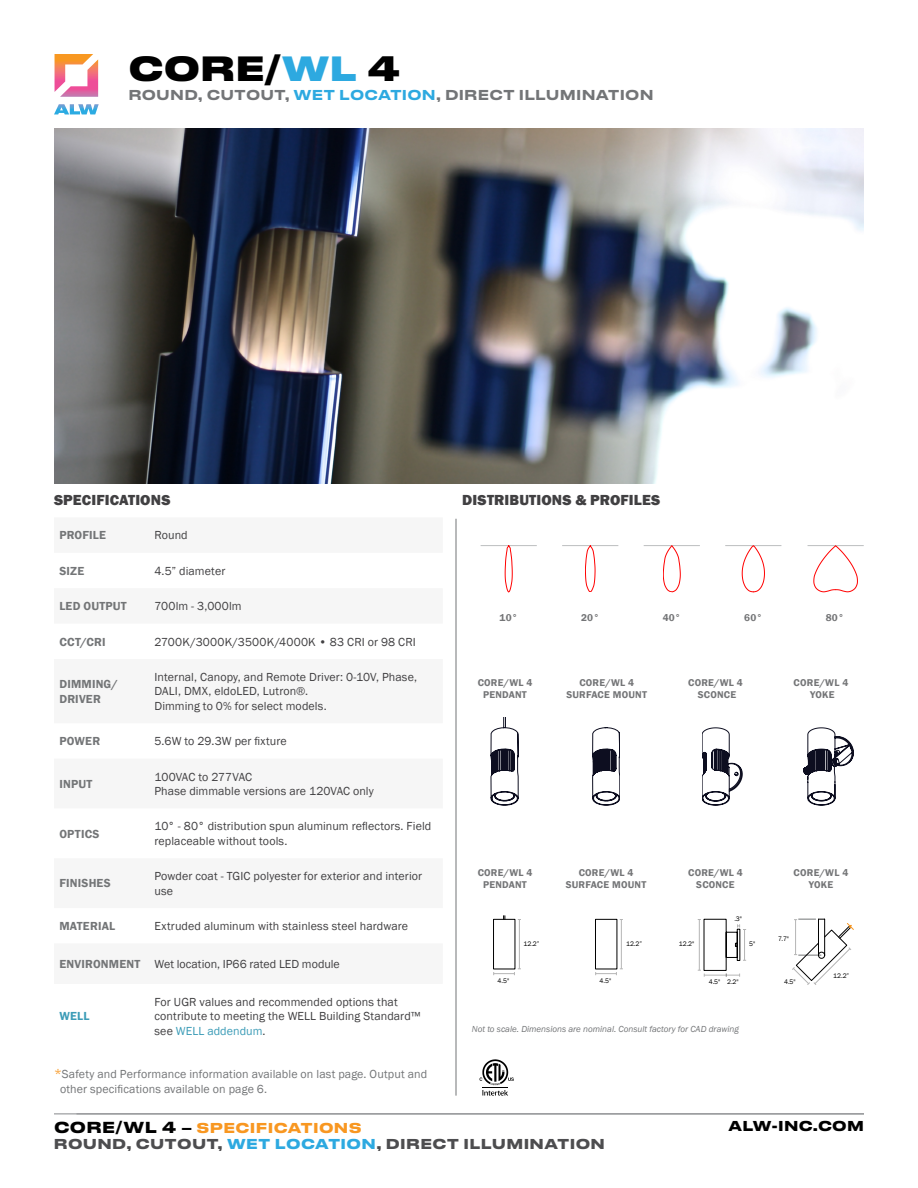
<style>
.page{position:relative;width:918px;height:1188px;background:#fff}
.page>*{position:absolute;margin:0;border:0;box-sizing:border-box;transform-origin:0 0}
.t1{font:800 33px "Druk Text Wide";color:#000}
.t2{font:800 15px "Franklin Gothic";letter-spacing:.01em;color:#414042}
.t3{font:700 13.5px/16.2px "Druk Text Wide";letter-spacing:.02em;color:#4d4d4f}
.t4{font:500 13.5px "Druk Text Wide";letter-spacing:.015em;color:#737577}
.t5{font:700 13.5px "Druk Text Wide";letter-spacing:.015em;color:#000}
.t6{font:12px/14.4px "Franklin Gothic";letter-spacing:.01em;color:#414042}
.t7{font:12px/14.4px "Franklin Gothic";letter-spacing:.01em;color:#737577}
.t8{font:600 12px/14.4px "Franklin Gothic";letter-spacing:.015em;color:#737577}
.t9{font:600 12px "Franklin Gothic";color:#3c9cb7}
.t10{font:600 10.2px/12.1px "Franklin Gothic";letter-spacing:.02em;color:#747577;text-align:center}
.t11{font:italic 9px "Franklin Gothic";color:#737577}
.t12{font:6.75px "Franklin Gothic";letter-spacing:-.01em;color:#000}
.s1{color:#2da9e0}
.s2{font-weight:600;color:#737577}
.s3{color:#3c9cb7}
.s4{font-size:13.5px;color:#f89721}
.s5{font-size:15px;color:#000}
.s6{font-weight:500;font-size:15px;color:#000}
.s7{color:#000}
.s8{color:#f89721}
</style>
<div class="page">
<hr style="left:54px;top:1113px;width:810px;height:1px;background:#939598">
<svg style="left:54px;top:54px;width:45px;height:60px"></svg>
<img style="left:54px;top:129px;width:809px;height:355px">
<hr style="left:456px;top:519px;width:1px;height:577px;background:#737577">
<svg style="left:491px;top:718px;width:27px;height:87px"></svg>
<svg style="left:593px;top:727px;width:27px;height:78px"></svg>
<svg style="left:702px;top:728px;width:40px;height:77px"></svg>
<svg style="left:804px;top:728px;width:49px;height:77px"></svg>
<div style="left:595px;top:919px;width:22px;height:50px;border:1px solid #000"></div>
<hr style="left:621px;top:920px;width:1px;height:49px;background:#000">
<svg style="left:595px;top:968px;width:28px;height:7px"></svg>
<svg style="left:792px;top:919px;width:62px;height:66px"></svg>
<hr style="left:519px;top:920px;width:1px;height:49px;background:#000">
<svg style="left:493px;top:968px;width:28px;height:7px"></svg>
<div style="left:493px;top:919px;width:22px;height:50px;border:1px solid #000"></div>
<svg style="left:480px;top:1059px;width:34px;height:37px"></svg>
<hr style="left:481px;top:545px;width:56px;height:1px;background:#bcbec0">
<svg style="left:505px;top:546px;width:7px;height:46px"></svg>
<hr style="left:562px;top:545px;width:56px;height:1px;background:#bcbec0">
<svg style="left:585px;top:546px;width:10px;height:46px"></svg>
<hr style="left:644px;top:545px;width:56px;height:1px;background:#bcbec0">
<svg style="left:663px;top:546px;width:18px;height:46px"></svg>
<hr style="left:725px;top:545px;width:56px;height:1px;background:#bcbec0">
<svg style="left:742px;top:546px;width:23px;height:46px"></svg>
<hr style="left:808px;top:545px;width:56px;height:1px;background:#bcbec0">
<svg style="left:814px;top:546px;width:44px;height:46px"></svg>
<div style="left:833px;top:968px;width:33px;height:16px;background:#fff"></div>
<svg style="left:698px;top:919px;width:48px;height:58px"></svg>
<h1 class="t1" style="left:129px;top:40px;width:273px">CORE/<span class="s1">WL</span> 4</h1>
<p class="t4" style="left:129px;top:84px;width:527px">ROUND, CUTOUT, <span class="s1">WET LOCATION</span>, DIRECT ILLUMINATION</p>
<p class="t2" style="left:54px;top:490px;width:118px">SPECIFICATIONS</p>
<p class="t8" style="left:59px;top:528px;width:48px">PROFILE</p>
<p class="t6" style="left:154px;top:528px;width:35px">Round</p>
<p class="t8" style="left:59px;top:564px;width:26px">SIZE</p>
<p class="t6" style="left:154px;top:564px;width:72px">4.5” diameter</p>
<p class="t8" style="left:59px;top:599px;width:69px">LED OUTPUT</p>
<p class="t6" style="left:154px;top:599px;width:89px">700lm - 3,000lm</p>
<p class="t8" style="left:59px;top:634px;width:48px">CCT/CRI</p>
<p class="t6" style="left:154px;top:635px;width:263px">2700K/3000K/3500K/4000K • 83 CRI or 98 CRI</p>
<p class="t8" style="left:59px;top:677px;width:60px">DIMMING/<br>DRIVER</p>
<p class="t6" style="left:154px;top:670px;width:264px">Internal, Canopy, and Remote Driver: 0-10V, Phase,<br>DALI, DMX, eldoLED, Lutron®.<br>Dimming to 0% for select models.</p>
<p class="t8" style="left:59px;top:734px;width:42px">POWER</p>
<p class="t6" style="left:154px;top:734px;width:134px">5.6W to 29.3W per fixture</p>
<p class="t8" style="left:59px;top:777px;width:34px">INPUT</p>
<p class="t6" style="left:154px;top:770px;width:221px">100VAC to 277VAC<br>Phase dimmable versions are 120VAC only</p>
<p class="t8" style="left:59px;top:826px;width:42px">OPTICS</p>
<p class="t6" style="left:154px;top:819px;width:278px">10° - 80° distribution spun aluminum reflectors. Field replaceable without tools.</p>
<p class="t8" style="left:59px;top:876px;width:53px">FINISHES</p>
<p class="t6" style="left:154px;top:869px;width:269px">Powder coat - TGIC polyester for exterior and interior use</p>
<p class="t8" style="left:59px;top:919px;width:57px">MATERIAL</p>
<p class="t6" style="left:154px;top:919px;width:255px">Extruded aluminum with stainless steel hardware</p>
<p class="t6" style="left:59px;top:957px;width:282px"><span class="s2">ENVIRONMENT</span> Wet location, IP66 rated LED module</p>
<p class="t9" style="left:59px;top:1009px;width:32px">WELL</p>
<p class="t6" style="left:154px;top:995px;width:267px">For UGR values and recommended options that contribute to meeting the WELL Building Standard™ see <span class="s3">WELL addendum</span>.</p>
<p class="t7" style="left:60px;top:1068px;width:369px;text-indent:-6px"><span class="s4">*</span>Safety and Performance information available on last page. Output and other specifications available on page 6.</p>
<p class="t2" style="left:462px;top:490px;width:200px">DISTRIBUTIONS &amp; PROFILES</p>
<p class="t10" style="left:500px;top:612px;width:20px">10°</p>
<p class="t10" style="left:581px;top:612px;width:20px">20°</p>
<p class="t10" style="left:663px;top:612px;width:20px">40°</p>
<p class="t10" style="left:744px;top:612px;width:20px">60°</p>
<p class="t10" style="left:826px;top:612px;width:20px">80°</p>
<p class="t10" style="left:478px;top:676px;width:56px">CORE/WL 4<br>PENDANT</p>
<p class="t10" style="left:688px;top:676px;width:56px">CORE/WL 4<br>SCONCE</p>
<p class="t10" style="left:566px;top:676px;width:82px">CORE/WL 4<br>SURFACE MOUNT</p>
<p class="t10" style="left:794px;top:676px;width:56px">CORE/WL 4<br>YOKE</p>
<p class="t10" style="left:478px;top:866px;width:56px">CORE/WL 4<br>PENDANT</p>
<p class="t10" style="left:566px;top:866px;width:82px">CORE/WL 4<br>SURFACE MOUNT</p>
<p class="t10" style="left:688px;top:866px;width:56px">CORE/WL 4<br>SCONCE</p>
<p class="t10" style="left:794px;top:866px;width:56px">CORE/WL 4<br>YOKE</p>
<p class="t12" style="left:734px;top:915px;width:9px">.3"</p>
<p class="t12" style="left:498px;top:977px;width:13px">4.5"</p>
<p class="t12" style="left:524px;top:940px;width:17px">12.2”</p>
<p class="t12" style="left:626px;top:940px;width:17px">12.2”</p>
<p class="t12" style="left:600px;top:977px;width:13px">4.5"</p>
<p class="t12" style="left:679px;top:940px;width:17px">12.2"</p>
<p class="t12" style="left:749px;top:940px;width:8px">5"</p>
<p class="t12" style="left:709px;top:978px;width:31px">4.5" 2.2"</p>
<p class="t12" style="left:778px;top:934px;width:12px">7.7"</p>
<p class="t12" style="left:784px;top:978px;width:13px">4.5"</p>
<p class="t12" style="left:833px;top:972px;width:17px">12.2”</p>
<p class="t11" style="left:472px;top:1023px;width:269px">Not to scale. Dimensions are nominal. Consult factory for CAD drawing</p>
<p class="t3" style="left:54px;top:1118px;width:553px"><span class="s5">CORE</span><span class="s6">/</span><span class="s5">WL 4</span> <span class="s7">–</span> <span class="s8">SPECIFICATIONS<br></span>ROUND, CUTOUT, <span class="s1">WET LOCATION</span>, DIRECT ILLUMINATION</p>
<p class="t5" style="left:728px;top:1115px;width:137px">ALW-INC.COM</p>
</div>
